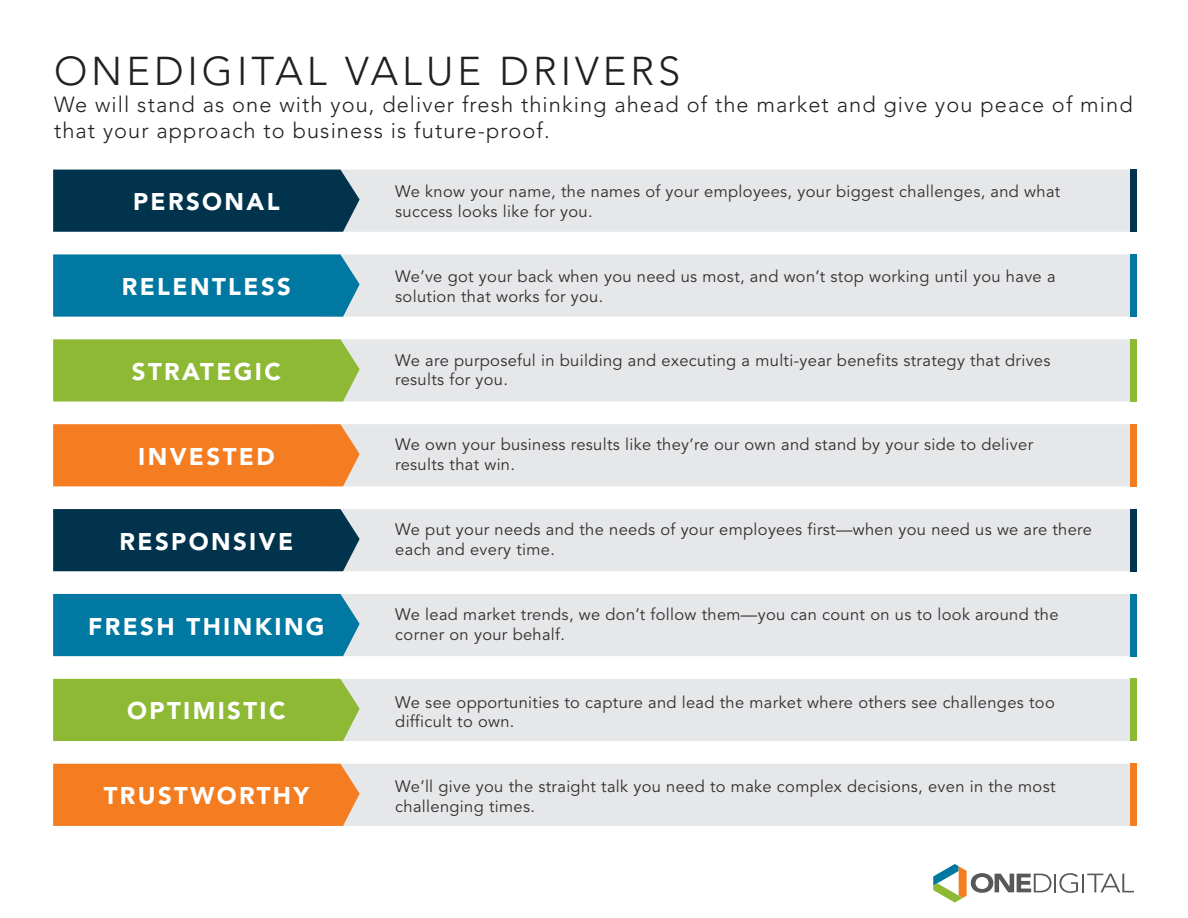
<style>
.page{position:relative;width:1188px;height:918px;background:#fff}
.page>*{position:absolute;margin:0;border:0;box-sizing:border-box;transform-origin:0 0}
.t1{font:300 39.9px "Avenir";letter-spacing:.1em;color:#231f20}
.t2{font:900 24px "Avenir";letter-spacing:.1em;color:#fff}
.t3{font:300 21.75px/26.1px "Avenir";letter-spacing:.05em;color:#231f20}
.t4{font:16.5px/19.8px "Avenir";letter-spacing:.02em;color:#312f30}
</style>
<div class="page">
<div style="left:360px;top:170px;width:771px;height:62px;background:#e6e7e9"></div>
<div style="left:360px;top:509px;width:771px;height:62px;background:#e6e7e9"></div>
<div style="left:360px;top:339px;width:771px;height:63px;background:#e6e7e9"></div>
<div style="left:360px;top:679px;width:771px;height:62px;background:#e6e7e9"></div>
<div style="left:360px;top:254px;width:771px;height:63px;background:#e6e7e9"></div>
<div style="left:360px;top:594px;width:771px;height:62px;background:#e6e7e9"></div>
<div style="left:360px;top:424px;width:771px;height:62px;background:#e6e7e9"></div>
<div style="left:360px;top:764px;width:771px;height:62px;background:#e6e7e9"></div>
<div style="left:53px;top:170px;width:307px;height:62px;background:#01344c"></div>
<div style="left:53px;top:509px;width:307px;height:62px;background:#01344c"></div>
<div style="left:53px;top:339px;width:307px;height:63px;background:#8db935"></div>
<div style="left:53px;top:679px;width:307px;height:62px;background:#8db935"></div>
<div style="left:53px;top:254px;width:307px;height:63px;background:#0078a1"></div>
<div style="left:53px;top:594px;width:307px;height:62px;background:#0078a1"></div>
<div style="left:53px;top:424px;width:307px;height:62px;background:#f47d21"></div>
<div style="left:53px;top:764px;width:307px;height:62px;background:#f47d21"></div>
<div style="left:1131px;top:170px;width:6px;height:62px;background:#01344c"></div>
<div style="left:1131px;top:509px;width:6px;height:62px;background:#01344c"></div>
<div style="left:1131px;top:339px;width:6px;height:63px;background:#8db935"></div>
<div style="left:1131px;top:679px;width:6px;height:62px;background:#8db935"></div>
<div style="left:1131px;top:254px;width:6px;height:63px;background:#0078a1"></div>
<div style="left:1131px;top:594px;width:6px;height:62px;background:#0078a1"></div>
<div style="left:1131px;top:424px;width:6px;height:62px;background:#f47d21"></div>
<div style="left:1131px;top:764px;width:6px;height:62px;background:#f47d21"></div>
<svg style="left:933px;top:864px;width:201px;height:39px"></svg>
<p class="t1" style="left:54px;top:48px;width:628px">ONEDIGITAL VALUE DRIVERS</p>
<p class="t3" style="left:54px;top:91px;width:1080px">We will stand as one with you, deliver fresh thinking ahead of the market and give you peace of mind that your approach to business is future-proof.</p>
<p class="t2" style="left:133px;top:187px;width:148px">PERSONAL</p>
<p class="t4" style="left:395px;top:182px;width:667px">We know your name, the names of your employees, your biggest challenges, and what success looks like for you.</p>
<p class="t2" style="left:122px;top:272px;width:171px">RELENTLESS</p>
<p class="t2" style="left:132px;top:357px;width:150px">STRATEGIC</p>
<p class="t2" style="left:138px;top:442px;width:138px">INVESTED</p>
<p class="t2" style="left:120px;top:527px;width:175px">RESPONSIVE</p>
<p class="t2" style="left:88px;top:612px;width:238px">FRESH THINKING</p>
<p class="t2" style="left:127px;top:697px;width:160px">OPTIMISTIC</p>
<p class="t2" style="left:104px;top:781px;width:207px">TRUSTWORTHY</p>
<p class="t4" style="left:395px;top:267px;width:662px">We’ve got your back when you need us most, and won’t stop working until you have a solution that works for you.</p>
<p class="t4" style="left:395px;top:350px;width:657px">We are purposeful in building and executing a multi-year benefits strategy that drives results for you.</p>
<p class="t4" style="left:395px;top:435px;width:639px">We own your business results like they’re our own and stand by your side to deliver results that win.</p>
<p class="t4" style="left:395px;top:520px;width:698px">We put your needs and the needs of your employees first—when you need us we are there each and every time.</p>
<p class="t4" style="left:395px;top:605px;width:665px">We lead market trends, we don’t follow them—you can count on us to look around the corner on your behalf.</p>
<p class="t4" style="left:395px;top:692px;width:661px">We see opportunities to capture and lead the market where others see challenges too difficult to own.</p>
<p class="t4" style="left:395px;top:777px;width:662px">We’ll give you the straight talk you need to make complex decisions, even in the most challenging times.</p>
</div>
